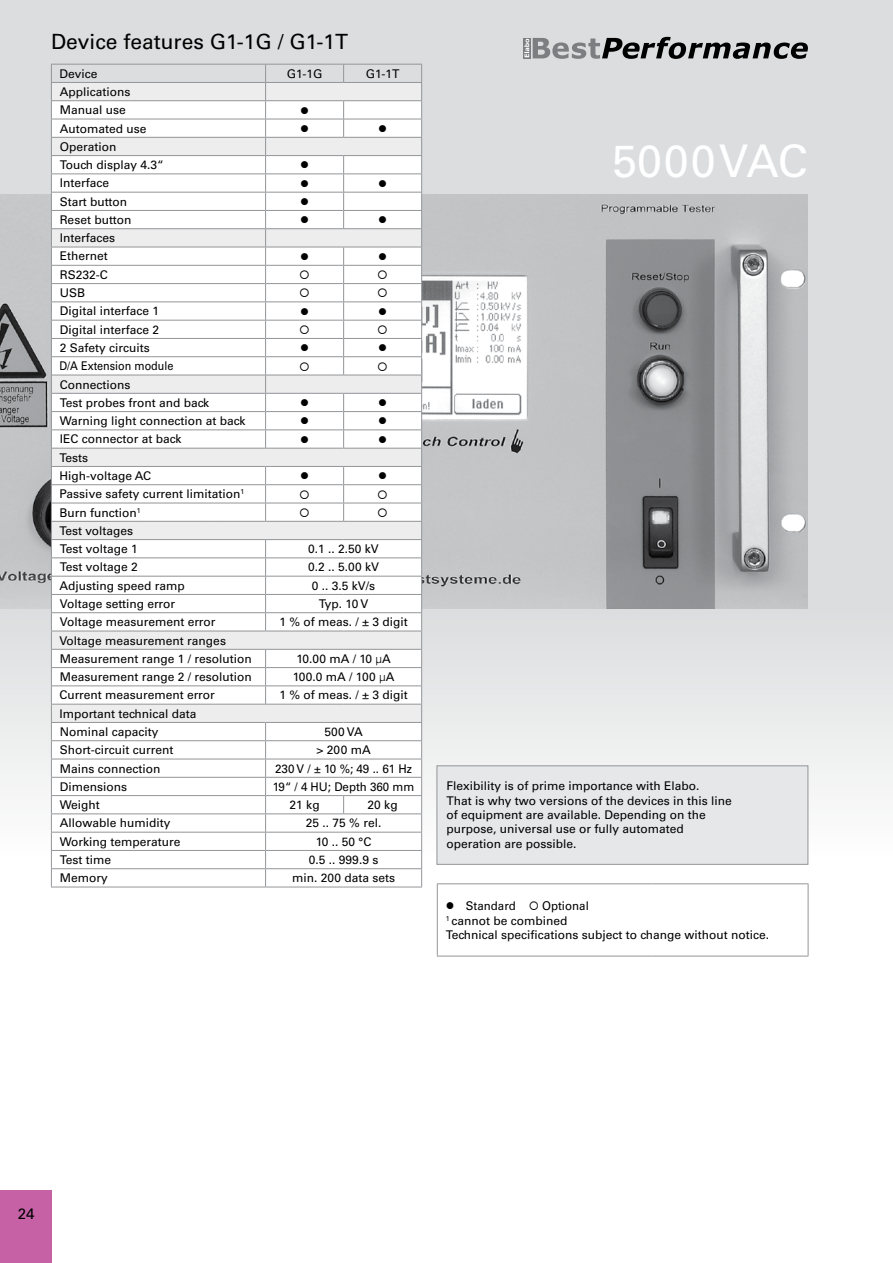
<style>
.page{position:relative;width:893px;height:1263px;background:#fff}
.page>*{position:absolute;margin:0;border:0;box-sizing:border-box;transform-origin:0 0}
.t1{font:45px "Univers LT Std";letter-spacing:.02em;color:#fff}
.t2{font:21px "Univers LT Std";color:#000}
.t3{font:15px "Univers LT Std";color:#000}
.t4{font:12px/18.3px "Univers LT Std";color:#000}
.t5{font:12px/14.4px "Univers LT Std";color:#000;scale:.96 1}
.t6{font:12px "Wingdings";color:#000}
.t7{font:12px "Univers LT Std";color:#000;scale:.9 1}
.s1{font-weight:300}
</style>
<div class="page">
<div style="left:0;top:0;width:893px;height:855px;background:linear-gradient(to bottom,#d5d7d8,#ececed)"></div>
<div style="left:523px;top:38px;width:8px;height:20px;background:#7c7e81"></div>
<svg style="left:524px;top:37px;width:284px;height:22px;background:#8e8f90"></svg>
<img style="left:0;top:194px;width:808px;height:415px">
<hr style="left:51px;top:887px;width:215px;height:1px;background:#939598">
<hr style="left:266px;top:887px;width:78px;height:1px;background:#939598">
<hr style="left:344px;top:887px;width:78px;height:1px;background:#939598">
<hr style="left:808px;top:884px;width:1px;height:72px;background:#939598">
<hr style="left:437px;top:956px;width:214px;height:1px;background:#939598">
<hr style="left:651px;top:956px;width:79px;height:1px;background:#939598">
<hr style="left:730px;top:956px;width:78px;height:1px;background:#939598">
<hr style="left:437px;top:883px;width:214px;height:1px;background:#939598">
<hr style="left:651px;top:883px;width:79px;height:1px;background:#939598">
<hr style="left:730px;top:883px;width:78px;height:1px;background:#939598">
<hr style="left:437px;top:884px;width:1px;height:72px;background:#939598">
<div style="left:437px;top:765px;width:371px;height:100px;background:#e6e7e8;border:1px solid #939598"></div>
<div style="left:0;top:1191px;width:51px;height:72px;background:#c661a5"></div>
<svg style="left:51px;top:64px;width:371px;height:823px"></svg>
<h2 class="t2" style="left:51px;top:29px;width:299px">Device features G1-1G / G1-1T</h2>
<p class="t4" style="left:59px;top:64px;width:40px">Device</p>
<p class="t4" style="left:287px;top:64px;width:37px">G1-1G</p>
<p class="t4" style="left:366px;top:64px;width:35px">G1-1T</p>
<p class="t4" style="left:60px;top:83px;width:72px">Applications<br>Manual use</p>
<p class="t6" style="left:300px;top:104px;width:8px">●</p>
<p class="t4" style="left:60px;top:119px;width:88px">Automated use</p>
<p class="t6" style="left:300px;top:122px;width:8px">●</p>
<p class="t6" style="left:378px;top:122px;width:8px">●</p>
<p class="t4" style="left:60px;top:137px;width:106px">Operation<br>Touch display 4.3“</p>
<p class="t6" style="left:300px;top:159px;width:8px">●</p>
<p class="t4" style="left:60px;top:174px;width:51px">Interface</p>
<p class="t6" style="left:300px;top:177px;width:8px">●</p>
<p class="t6" style="left:378px;top:177px;width:8px">●</p>
<p class="t4" style="left:60px;top:192px;width:69px">Start button</p>
<p class="t6" style="left:300px;top:195px;width:8px">●</p>
<p class="t4" style="left:60px;top:211px;width:73px">Reset button</p>
<p class="t6" style="left:300px;top:213px;width:8px">●</p>
<p class="t6" style="left:378px;top:213px;width:8px">●</p>
<p class="t4" style="left:60px;top:229px;width:57px">Interfaces<br>Ethernet</p>
<p class="t6" style="left:300px;top:250px;width:8px">●</p>
<p class="t6" style="left:378px;top:250px;width:8px">●</p>
<p class="t4" style="left:60px;top:265px;width:50px">RS232-C</p>
<p class="t4" style="left:60px;top:284px;width:27px">USB</p>
<p class="t4" style="left:60px;top:302px;width:101px">Digital interface 1</p>
<p class="t6" style="left:300px;top:305px;width:8px">●</p>
<p class="t6" style="left:378px;top:305px;width:8px">●</p>
<p class="t4" style="left:60px;top:320px;width:101px">Digital interface 2</p>
<p class="t4" style="left:60px;top:338px;width:91px">2 Safety circuits</p>
<p class="t6" style="left:300px;top:341px;width:8px">●</p>
<p class="t6" style="left:378px;top:341px;width:8px">●</p>
<p class="t7" style="left:59px;top:359px;width:128px">D/A Extension module</p>
<p class="t4" style="left:60px;top:375px;width:151px">Connections<br>Test probes front and back</p>
<p class="t6" style="left:300px;top:396px;width:8px">●</p>
<p class="t6" style="left:378px;top:396px;width:8px">●</p>
<p class="t4" style="left:60px;top:412px;width:187px">Warning light connection at back</p>
<p class="t6" style="left:300px;top:415px;width:8px">●</p>
<p class="t6" style="left:378px;top:415px;width:8px">●</p>
<p class="t4" style="left:60px;top:430px;width:123px">IEC connector at back</p>
<p class="t6" style="left:300px;top:433px;width:8px">●</p>
<p class="t6" style="left:378px;top:433px;width:8px">●</p>
<p class="t4" style="left:60px;top:448px;width:93px">Tests<br>High-voltage AC</p>
<p class="t6" style="left:300px;top:469px;width:8px">●</p>
<p class="t6" style="left:378px;top:469px;width:8px">●</p>
<p class="t4" style="left:60px;top:485px;width:186px">Passive safety current limitation<sup>1</sup></p>
<p class="t4" style="left:60px;top:503px;width:83px">Burn function<sup>1</sup></p>
<p class="t4" style="left:60px;top:521px;width:80px">Test voltages<br>Test voltage 1</p>
<p class="t4" style="left:308px;top:540px;width:72px">0.1 .. 2.50 kV</p>
<p class="t4" style="left:60px;top:558px;width:79px">Test voltage 2</p>
<p class="t4" style="left:308px;top:558px;width:73px">0.2 .. 5.00 kV</p>
<p class="t4" style="left:60px;top:576px;width:127px">Adjusting speed ramp</p>
<p class="t4" style="left:312px;top:576px;width:65px">0 .. 3.5 kV/s</p>
<p class="t4" style="left:60px;top:595px;width:117px">Voltage setting error</p>
<p class="t4" style="left:319px;top:595px;width:51px">Typ. 10 V</p>
<p class="t4" style="left:60px;top:613px;width:157px">Voltage measurement error</p>
<p class="t4" style="left:279px;top:613px;width:130px">1 % of meas. / ± 3 digit</p>
<p class="t4" style="left:60px;top:631px;width:194px">Voltage measurement ranges<br>Measurement range 1 / resolution</p>
<p class="t4" style="left:296px;top:649px;width:96px">10.00 mA / 10 <span class="s1">µ</span>A</p>
<p class="t4" style="left:60px;top:668px;width:194px">Measurement range 2 / resolution</p>
<p class="t4" style="left:293px;top:668px;width:103px">100.0 mA / 100 <span class="s1">µ</span>A</p>
<p class="t4" style="left:60px;top:686px;width:157px">Current measurement error</p>
<p class="t4" style="left:279px;top:686px;width:130px">1 % of meas. / ± 3 digit</p>
<p class="t4" style="left:60px;top:704px;width:139px">Important technical data<br>Nominal capacity</p>
<p class="t4" style="left:324px;top:723px;width:40px">500 VA</p>
<p class="t4" style="left:60px;top:741px;width:115px">Short-circuit current</p>
<p class="t4" style="left:317px;top:741px;width:56px">&gt; 200 mA</p>
<p class="t4" style="left:60px;top:759px;width:102px">Mains connection</p>
<p class="t4" style="left:275px;top:759px;width:138px">230 V / ± 10 %; 49 .. 61 Hz</p>
<p class="t4" style="left:60px;top:777px;width:69px">Dimensions</p>
<p class="t5" style="left:273px;top:779px;width:149px">19“ / 4 HU; Depth 360 mm</p>
<p class="t4" style="left:60px;top:796px;width:42px">Weight</p>
<p class="t4" style="left:289px;top:796px;width:32px">21 kg</p>
<p class="t4" style="left:367px;top:796px;width:32px">20 kg</p>
<p class="t4" style="left:60px;top:814px;width:112px">Allowable humidity</p>
<p class="t4" style="left:306px;top:814px;width:77px">25 .. 75 % rel.</p>
<p class="t4" style="left:60px;top:832px;width:122px">Working temperature</p>
<p class="t4" style="left:316px;top:832px;width:57px">10 .. 50 °C</p>
<p class="t4" style="left:60px;top:851px;width:53px">Test time</p>
<p class="t4" style="left:309px;top:851px;width:71px">0.5 .. 999.9 s</p>
<p class="t4" style="left:60px;top:869px;width:49px">Memory</p>
<p class="t4" style="left:292px;top:869px;width:105px">min. 200 data sets</p>
<h1 class="t1" style="left:612px;top:135px;width:197px">5000VAC</h1>
<p class="t4" style="left:446px;top:779px;width:287px;line-height:14.4px">Flexibility is of prime importance with Elabo.<br>That is why two versions of the devices in this line of equipment are available. Depending on the purpose, universal use or fully automated operation are possible.</p>
<p class="t5" style="left:446px;top:899px;width:338px">● Standard ○ Optional<br><sup>1</sup> cannot be combined<br>Technical specifications subject to change without notice.</p>
<p class="t3" style="left:18px;top:1204px;width:18px">24</p>
</div>
